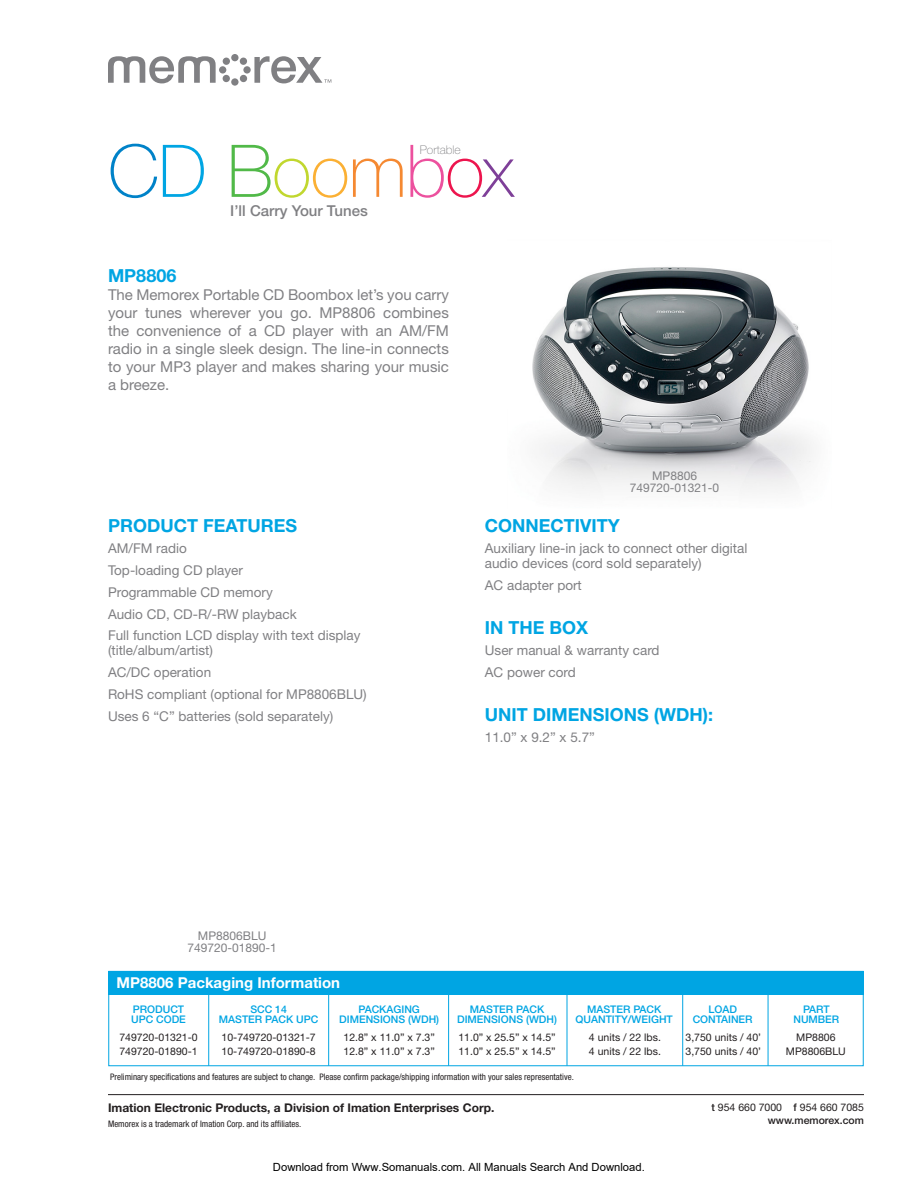
<style>
.page{position:relative;width:918px;height:1188px;background:#fff}
.page>*{position:absolute;margin:0;border:0;box-sizing:border-box;transform-origin:0 0}
.bullet_specs{font:100 72.75px "Helvetica Neue LT Std";letter-spacing:-.01em;color:#0082c8}
.bullet_specs-2{font:700 18px "Helvetica Neue LT Std";color:#00a5e3}
.bullet_specs-3{font:15px/18px "Helvetica Neue LT Std";color:#808083;text-align:justify}
.t1{font:700 15px "Helvetica Neue LT Std";color:#fff}
.bullet_specs-4{font:500 15px "Helvetica Neue LT Std";color:#808083}
.bullet_specs-5{font:13.5px/15px "Helvetica Neue LT Std";color:#808083}
.t2{font:700 12px "Helvetica Neue";color:#231f20}
.bullet_specs-6{font:12px "Helvetica Neue LT Std";color:#808083}
.bullet_specs-7{font:100 12px "Helvetica Neue LT Std";color:#808083}
.t3{font:11.25px "Arial";color:#000}
.t4{font:10.5px "Helvetica Neue LT Std";color:#231f20}
.t5{font:500 10.5px/10.5px "Helvetica Neue LT Std";color:#00a5e3;text-align:center}
.t6{font:10.5px "Helvetica Neue";color:#231f20}
.t7{font:500 10.5px "Helvetica Neue";color:#231f20}
.t8{font:condensed 9px "Helvetica Neue LT Std";color:#231f20}
.s1{color:#00a5e3}
.s2{color:#51b948}
.s3{color:#c1d72f}
.s4{color:#fbb034}
.s5{color:#f58932}
.s6{color:#ec519e}
.s7{color:#ed154e}
.s8{color:#7e3f98}
.s9{font-weight:500}
</style>
<div class="page">
<hr style="left:108px;top:1094px;width:756px;height:1px;background:#231f20">
<svg style="left:108px;top:56px;width:108px;height:27px"></svg>
<div style="left:231px;top:54px;width:8px;height:7px;background:#808083;border-radius:50%"></div>
<div style="left:231px;top:78px;width:8px;height:8px;background:#808083;border-radius:50%"></div>
<div style="left:240px;top:75px;width:7px;height:7px;background:#808083;border-radius:50%"></div>
<div style="left:243px;top:66px;width:8px;height:8px;background:#808083;border-radius:50%"></div>
<div style="left:240px;top:58px;width:7px;height:7px;background:#808083;border-radius:50%"></div>
<div style="left:223px;top:75px;width:7px;height:7px;background:#808083;border-radius:50%"></div>
<div style="left:219px;top:66px;width:7px;height:8px;background:#808083;border-radius:50%"></div>
<div style="left:223px;top:58px;width:7px;height:7px;background:#808083;border-radius:50%"></div>
<svg style="left:254px;top:56px;width:77px;height:27px"></svg>
<img style="left:532px;top:267px;width:280px;height:225px">
<hr style="left:208px;top:992px;width:1px;height:74px;background:#00a5e3">
<hr style="left:567px;top:992px;width:1px;height:74px;background:#00a5e3">
<hr style="left:682px;top:992px;width:1px;height:74px;background:#00a5e3">
<hr style="left:768px;top:992px;width:1px;height:74px;background:#00a5e3">
<hr style="left:328px;top:992px;width:1px;height:74px;background:#00a5e3">
<hr style="left:448px;top:992px;width:1px;height:74px;background:#00a5e3">
<div style="left:108px;top:971px;width:756px;height:24px;background:#00a5e3"></div>
<p class="bullet_specs" style="left:108px;top:129px;width:408px">C<span class="s1">D</span> <span class="s2">B</span><span class="s3">o</span><span class="s4">o</span><span class="s5">m</span><span class="s6">b</span><span class="s7">o</span><span class="s8">x</span></p>
<p class="bullet_specs-4" style="left:230px;top:202px;width:139px">I’ll Carry Your Tunes</p>
<p class="bullet_specs-7" style="left:420px;top:142px;width:42px">Portable</p>
<p class="bullet_specs-2" style="left:108px;top:265px;width:70px">MP8806</p>
<p class="bullet_specs-3" style="left:108px;top:286px;width:342px">The Memorex Portable CD Boombox let’s you carry your tunes wherever you go. MP8806 combines the convenience of a CD player with an AM/FM radio in a single sleek design. The line-in connects to your MP3 player and makes sharing your music a breeze.</p>
<p class="bullet_specs-2" style="left:108px;top:514px;width:190px">PRODUCT FEATURES</p>
<p class="bullet_specs-5" style="left:108px;top:541px;width:80px">AM/FM radio</p>
<p class="bullet_specs-5" style="left:108px;top:563px;width:137px">Top-loading CD player</p>
<p class="bullet_specs-5" style="left:108px;top:584px;width:166px">Programmable CD memory</p>
<p class="bullet_specs-5" style="left:108px;top:606px;width:190px">Audio CD, CD-R/-RW playback</p>
<p class="bullet_specs-5" style="left:108px;top:628px;width:254px">Full function LCD display with text display (title/album/artist)</p>
<p class="bullet_specs-5" style="left:108px;top:665px;width:105px">AC/DC operation</p>
<p class="bullet_specs-5" style="left:108px;top:686px;width:260px">RoHS compliant (optional for MP8806BLU)</p>
<p class="bullet_specs-5" style="left:108px;top:708px;width:227px">Uses 6 “C” batteries (sold separately)</p>
<p class="bullet_specs-6" style="left:652px;top:469px;width:46px">MP8806</p>
<p class="bullet_specs-6" style="left:630px;top:481px;width:91px">749720-01321-0</p>
<p class="bullet_specs-2" style="left:485px;top:514px;width:136px">CONNECTIVITY</p>
<p class="bullet_specs-5" style="left:485px;top:541px;width:264px">Auxiliary line-in jack to connect other digital audio devices (cord sold separately)</p>
<p class="bullet_specs-5" style="left:485px;top:578px;width:99px">AC adapter port</p>
<p class="bullet_specs-2" style="left:485px;top:616px;width:105px">IN THE BOX</p>
<p class="bullet_specs-5" style="left:485px;top:643px;width:176px">User manual &amp; warranty card</p>
<p class="bullet_specs-5" style="left:485px;top:665px;width:92px">AC power cord</p>
<p class="bullet_specs-2" style="left:485px;top:703px;width:24px">Unit</p>
<p class="bullet_specs-2" style="left:533px;top:703px;width:83px">Dimension</p>
<p class="bullet_specs-2" style="left:637px;top:703px;width:78px">s (WDH):</p>
<p class="bullet_specs-5" style="left:485px;top:730px;width:112px">11.0” x 9.2” x 5.7”</p>
<p class="bullet_specs-6" style="left:198px;top:929px;width:70px">MP8806BLU</p>
<p class="bullet_specs-6" style="left:187px;top:941px;width:91px">749720-01890-1</p>
<p class="t1" style="left:117px;top:973px;width:225px">MP8806 Packaging Information</p>
<p class="t5" style="left:131px;top:1004px;width:56px;text-align:left">PRODUCT<br>UPC CODE</p>
<p class="t4" style="left:119px;top:1031px;width:80px">749720-01321-0</p>
<p class="t4" style="left:222px;top:1031px;width:95px">10-749720-01321-7</p>
<p class="t4" style="left:343px;top:1031px;width:93px">12.8” x 11.0” x 7.3”</p>
<p class="t4" style="left:458px;top:1031px;width:99px">11.0” x 25.5” x 14.5”</p>
<p class="t4" style="left:589px;top:1031px;width:73px">4 units / 22 lbs.</p>
<p class="t4" style="left:686px;top:1031px;width:77px">3,750 units / 40’</p>
<p class="t4" style="left:796px;top:1031px;width:41px">MP8806</p>
<p class="t5" style="left:219px;top:1004px;width:101px">SCC 14<br>MASTER PACK UPC</p>
<p class="t5" style="left:339px;top:1004px;width:101px">PACKAGING<br>DIMENSIONS (WDH)</p>
<p class="t5" style="left:457px;top:1004px;width:101px">MASTER PACK<br>DIMENSIONS (WDH)</p>
<p class="t5" style="left:576px;top:1004px;width:99px">MASTER PACK<br>QUANTITY/WEIGHT</p>
<p class="t5" style="left:693px;top:1004px;width:61px">LOAD<br>CONTAINER</p>
<p class="t5" style="left:793px;top:1004px;width:47px">PART<br>NUMBER</p>
<p class="t4" style="left:119px;top:1045px;width:80px">749720-01890-1</p>
<p class="t4" style="left:222px;top:1045px;width:95px">10-749720-01890-8</p>
<p class="t4" style="left:343px;top:1045px;width:93px">12.8” x 11.0” x 7.3”</p>
<p class="t4" style="left:458px;top:1045px;width:99px">11.0” x 25.5” x 14.5”</p>
<p class="t4" style="left:589px;top:1045px;width:73px">4 units / 22 lbs.</p>
<p class="t4" style="left:686px;top:1045px;width:77px">3,750 units / 40’</p>
<p class="t4" style="left:786px;top:1045px;width:61px">MP8806BLU</p>
<p class="t8" style="left:110px;top:1071px;width:465px">Preliminary specifications and features are subject to change. Please confirm package/shipping information with your sales representative.</p>
<p class="t2" style="left:108px;top:1100px;width:388px">Imation Electronic Products, a Division of Imation Enterprises Corp.</p>
<p class="t8" style="left:108px;top:1118px;width:195px">Memorex is a trademark of Imation Corp. and its affiliates.</p>
<p class="t3" style="left:273px;top:1160px;width:373px">Download from Www.Somanuals.com. All Manuals Search And Download.</p>
<p class="t6" style="left:712px;top:1101px;width:154px"><span class="s9">t</span> 954 660 7000 <span class="s9">f</span> 954 660 7085</p>
<p class="t7" style="left:768px;top:1114px;width:98px">www.memorex.com</p>
</div>
